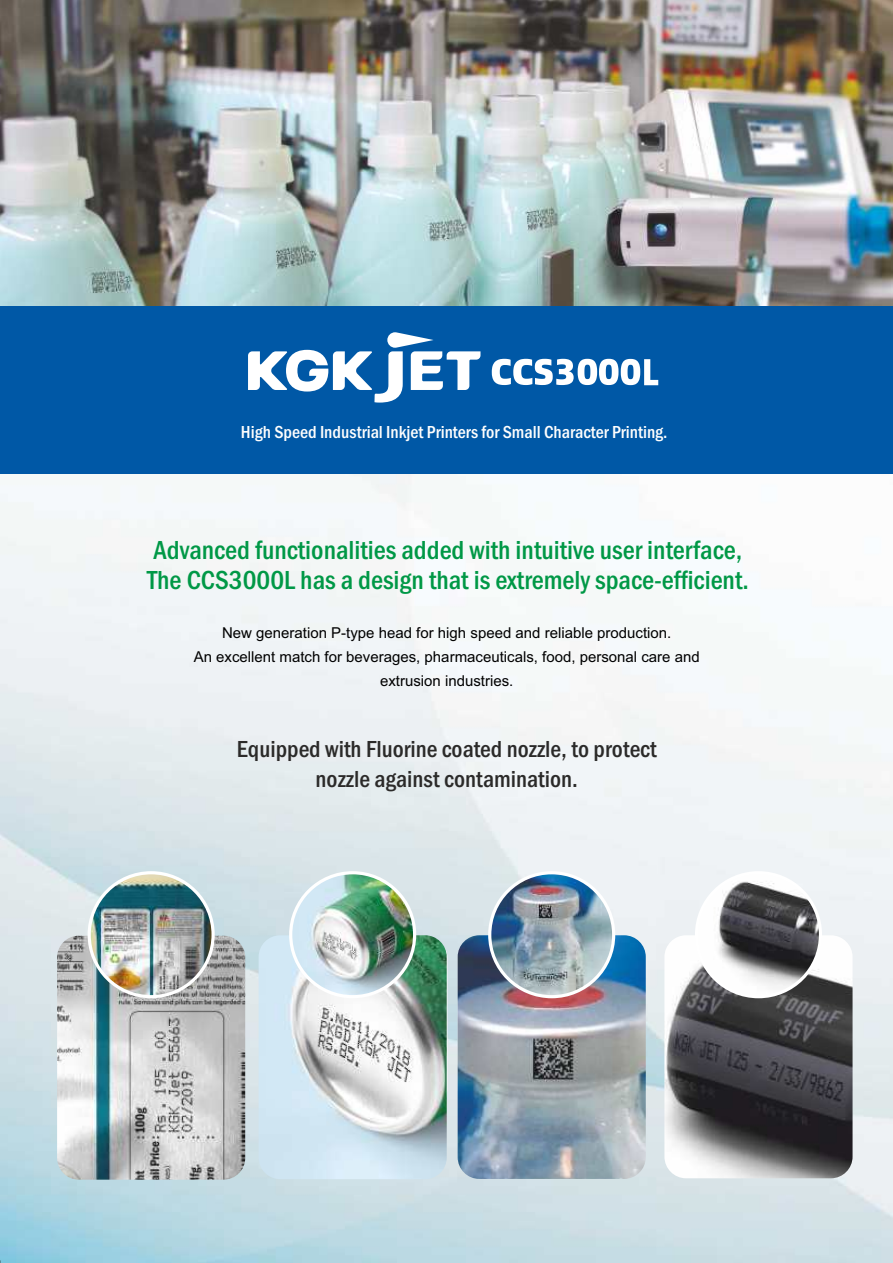
<style>
.page{position:relative;width:893px;height:1263px;background:#fff}
.page>*{position:absolute;margin:0;border:0;box-sizing:border-box;transform-origin:0 0}
.t1{font:500 condensed 27px/30.6px "Franklin Gothic";color:#009846}
.t2{font:500 condensed 24px/30px "Franklin Gothic";color:#2b2a29;text-align:center}
.t3{font:500 condensed 18px "Franklin Gothic";color:#fefefe}
.t4{font:15px/24.2px "Arial";color:#000;text-align:center}
</style>
<div class="page">
<img style="left:0;top:474px;width:893px;height:789px">
<div style="left:0;top:305px;width:893px;height:169px;background:#0058a6"></div>
<svg style="left:248px;top:332px;width:232px;height:71px"></svg>
<svg style="left:492px;top:359px;width:166px;height:26px"></svg>
<img style="left:259px;top:935px;width:188px;height:244px;border-radius:22px">
<img style="left:291px;top:873px;width:124px;height:124px;border-radius:50%">
<div style="left:289px;top:871px;width:127px;height:127px;border:3px solid #fff;border-radius:50%"></div>
<img style="left:458px;top:935px;width:188px;height:244px;border-radius:22px">
<img style="left:490px;top:873px;width:124px;height:124px;border-radius:50%">
<div style="left:488px;top:871px;width:127px;height:127px;border:3px solid #fff;border-radius:50%"></div>
<img style="left:664px;top:935px;width:188px;height:243px;border-radius:22px">
<img style="left:696px;top:873px;width:124px;height:124px;border-radius:50%">
<div style="left:695px;top:871px;width:127px;height:127px;border:3px solid #fff;border-radius:50%"></div>
<img style="left:57px;top:936px;width:188px;height:244px;border-radius:22px">
<img style="left:89px;top:873px;width:124px;height:124px;border-radius:50%">
<div style="left:88px;top:871px;width:127px;height:127px;border:3px solid #fff;border-radius:50%"></div>
<img style="left:0;top:0;width:893px;height:305px">
<p class="t3" style="left:241px;top:425px;width:428px">High Speed Industrial Inkjet Printers for Small Character Printing.</p>
<h1 class="t1" style="left:147px;top:537px;width:603px">Advanced functionalities added with intuitive user interface,<br>The CCS3000L has a design that is extremely space-efficient.</h1>
<p class="t4" style="left:222px;top:622px;width:451px">New generation P-type head for high speed and reliable production.</p>
<p class="t4" style="left:194px;top:646px;width:508px">An excellent match for beverages, pharmaceuticals, food, personal care and extrusion industries.</p>
<h2 class="t2" style="left:237px;top:736px;width:421px">Equipped with Fluorine coated nozzle, to protect nozzle against contamination.</h2>
</div>
